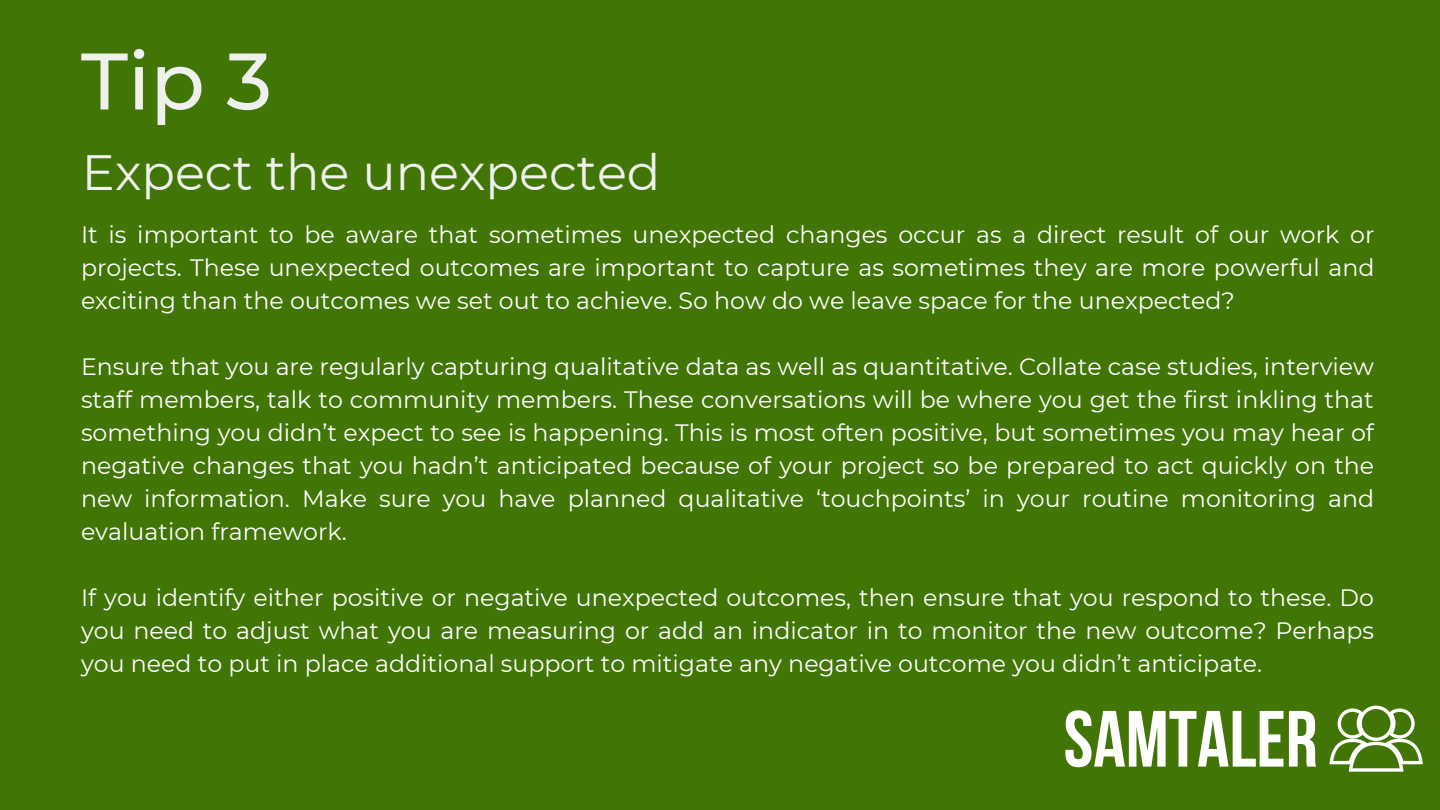
<style>
.page{position:relative;width:1440px;height:810px;background:#417505}
.page>*{position:absolute;margin:0;border:0;box-sizing:border-box;transform-origin:0 0}
.t1{font:500 80px "Montserrat";color:#eff1ed}
.t2{font:700 79.6px "Bebas Neue";color:#fff}
.t3{font:49.5px "Montserrat";color:#eff1ed}
.t4{font:23.7px/33px "Montserrat";color:#fff;text-align:justify}
</style>
<div class="page">
<svg style="left:1329px;top:706px;width:94px;height:66px"></svg>
<p class="t1" style="left:81px;top:32px;width:193px">Tip 3</p>
<p class="t3" style="left:82px;top:142px;width:580px">Expect the unexpected</p>
<p class="t4" style="left:81px;top:218px;width:1295px">It is important to be aware that sometimes unexpected changes occur as a direct result of our work or projects. These unexpected outcomes are important to capture as sometimes they are more powerful and exciting than the outcomes we set out to achieve. So how do we leave space for the unexpected?</p>
<p class="t4" style="left:81px;top:350px;width:1295px">Ensure that you are regularly capturing qualitative data as well as quantitative. Collate case studies, interview staff members, talk to community members. These conversations will be where you get the first inkling that something you didn’t expect to see is happening. This is most often positive, but sometimes you may hear of negative changes that you hadn’t anticipated because of your project so be prepared to act quickly on the new information. Make sure you have planned qualitative ‘touchpoints’ in your routine monitoring and evaluation framework.</p>
<p class="t4" style="left:81px;top:581px;width:1295px">If you identify either positive or negative unexpected outcomes, then ensure that you respond to these. Do you need to adjust what you are measuring or add an indicator in to monitor the new outcome? Perhaps you need to put in place additional support to mitigate any negative outcome you didn’t anticipate.</p>
<p class="t2" style="left:1064px;top:707px;width:256px">SAMTALER</p>
</div>
